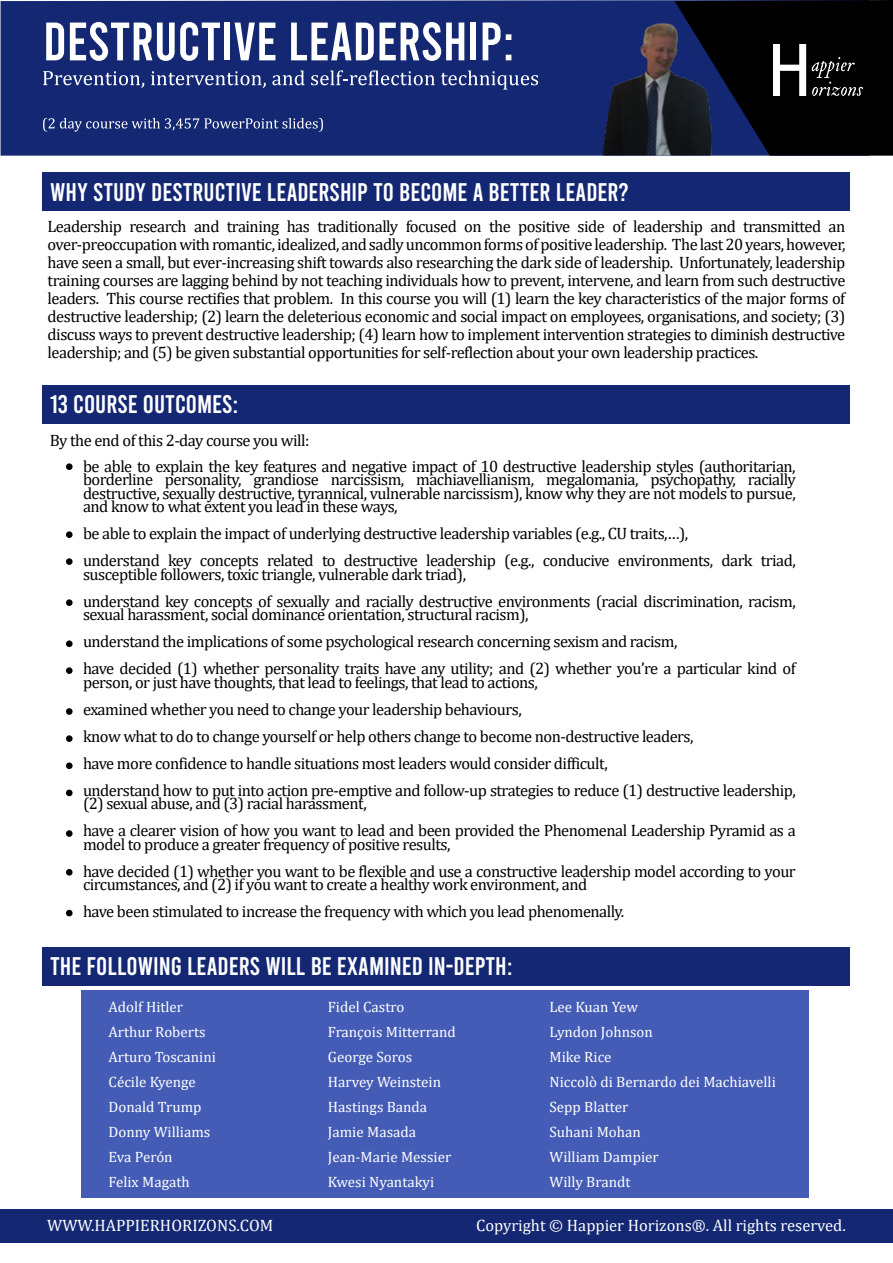
<style>
.page{position:relative;width:893px;height:1263px;background:#fff}
.page>*{position:absolute;margin:0;border:0;box-sizing:border-box;transform-origin:0 0}
.t1{font:54px "Bebas";color:#fff}
.t2{font:25.5px "Bebas";color:#fff}
.t3{font:16.5px/27px "Cambria";letter-spacing:-.03em;color:#000}
.t4{font:16.5px "Cambria";color:#fff}
.t5{font:15px/25px "Cambria";color:#fff}
</style>
<div class="page">
<div style="left:1px;top:0;width:673px;height:156px;background:#132773"></div>
<img style="left:603px;top:23px;width:71px;height:133px">
<svg style="left:674px;top:0;width:219px;height:156px"></svg>
<div style="left:43px;top:172px;width:807px;height:39px;background:#132773"></div>
<div style="left:43px;top:385px;width:807px;height:38px;background:#132773"></div>
<div style="left:43px;top:947px;width:807px;height:38px;background:#132773"></div>
<div style="left:82px;top:990px;width:727px;height:208px;background:#445cb5"></div>
<svg style="left:43px;top:118px;width:280px;height:14px"></svg>
<svg style="left:43px;top:71px;width:101px;height:17px"></svg>
<svg style="left:151px;top:71px;width:115px;height:17px"></svg>
<svg style="left:272px;top:70px;width:33px;height:15px"></svg>
<svg style="left:311px;top:70px;width:124px;height:15px"></svg>
<svg style="left:441px;top:70px;width:97px;height:20px"></svg>
<div style="left:0;top:1210px;width:893px;height:33px;background:#132773"></div>
<img style="left:774px;top:45px;width:88px;height:51px">
<div style="left:66px;top:463px;width:7px;height:7px;background:#000;border-radius:50%"></div>
<div style="left:66px;top:531px;width:7px;height:7px;background:#000;border-radius:50%"></div>
<div style="left:66px;top:558px;width:7px;height:7px;background:#000;border-radius:50%"></div>
<div style="left:66px;top:599px;width:7px;height:7px;background:#000;border-radius:50%"></div>
<div style="left:66px;top:640px;width:7px;height:7px;background:#000;border-radius:50%"></div>
<div style="left:66px;top:667px;width:7px;height:7px;background:#000;border-radius:50%"></div>
<div style="left:66px;top:708px;width:7px;height:7px;background:#000;border-radius:50%"></div>
<div style="left:66px;top:735px;width:7px;height:7px;background:#000;border-radius:50%"></div>
<div style="left:66px;top:762px;width:7px;height:7px;background:#000;border-radius:50%"></div>
<div style="left:66px;top:790px;width:7px;height:6px;background:#000;border-radius:50%"></div>
<div style="left:66px;top:830px;width:7px;height:7px;background:#000;border-radius:50%"></div>
<div style="left:66px;top:869px;width:7px;height:7px;background:#000;border-radius:50%"></div>
<div style="left:66px;top:910px;width:7px;height:6px;background:#000;border-radius:50%"></div>
<h1 class="t1" style="left:43px;top:14px;width:473px">DESTRUCTIVE LEADERSHIP:</h1>
<h2 class="t2" style="left:50px;top:179px;width:580px">WHY STUDY DESTRUCTIVE LEADERSHIP TO BECOME A BETTER LEADER?</h2>
<p class="t3" style="left:48px;top:217px;width:799px;line-height:18px;text-align:justify">Leadership research and training has traditionally focused on the positive side of leadership and transmitted an over-preoccupation with romantic, idealized, and sadly uncommon forms of positive leadership. The last 20 years, however, have seen a small, but ever-increasing shift towards also researching the dark side of leadership. Unfortunately, leadership training courses are lagging behind by not teaching individuals how to prevent, intervene, and learn from such destructive leaders. This course rectifies that problem. In this course you will (1) learn the key characteristics of the major forms of destructive leadership; (2) learn the deleterious economic and social impact on employees, organisations, and society; (3) discuss ways to prevent destructive leadership; (4) learn how to implement intervention strategies to diminish destructive leadership; and (5) be given substantial opportunities for self-reflection about your own leadership practices.</p>
<h2 class="t2" style="left:50px;top:391px;width:190px">13 COURSE OUTCOMES:</h2>
<p class="t3" style="left:83px;top:427px;width:714px;line-height:26.1px;text-indent:-33px">By the end of this 2-day course you will:<br>be able to explain the key features and negative impact of 10 destructive leadership styles (authoritarian,</p>
<p class="t3" style="left:83px;top:473px;width:714px;line-height:13.5px;text-align:justify">borderline personality, grandiose narcissism, machiavellianism, megalomania, psychopathy, racially destructive, sexually destructive, tyrannical, vulnerable narcissism), know why they are not models to pursue, and know to what extent you lead in these ways,</p>
<p class="t3" style="left:83px;top:520px;width:714px">be able to explain the impact of underlying destructive leadership variables (e.g., CU traits,…),<br>understand key concepts related to destructive leadership (e.g., conducive environments, dark triad,</p>
<p class="t3" style="left:83px;top:561px;width:714px">susceptible followers, toxic triangle, vulnerable dark triad),<br>understand key concepts of sexually and racially destructive environments (racial discrimination, racism,</p>
<p class="t3" style="left:83px;top:601px;width:714px">sexual harassment, social dominance orientation, structural racism),<br>understand the implications of some psychological research concerning sexism and racism,<br>have decided (1) whether personality traits have any utility; and (2) whether you’re a particular kind of</p>
<p class="t3" style="left:83px;top:669px;width:714px">person, or just have thoughts, that lead to feelings, that lead to actions,<br>examined whether you need to change your leadership behaviours,<br>know what to do to change yourself or help others change to become non-destructive leaders,<br>have more confidence to handle situations most leaders would consider difficult,<br>understand how to put into action pre-emptive and follow-up strategies to reduce (1) destructive leadership,</p>
<p class="t3" style="left:83px;top:790px;width:714px">(2) sexual abuse, and (3) racial harassment,<br>have a clearer vision of how you want to lead and been provided the Phenomenal Leadership Pyramid as a</p>
<p class="t3" style="left:83px;top:831px;width:714px">model to produce a greater frequency of positive results,<br>have decided (1) whether you want to be flexible and use a constructive leadership model according to your</p>
<p class="t3" style="left:83px;top:871px;width:543px">circumstances, and (2) if you want to create a healthy work environment, and<br>have been stimulated to increase the frequency with which you lead phenomenally.</p>
<h2 class="t2" style="left:50px;top:953px;width:464px">THE FOLLOWING LEADERS WILL BE EXAMINED IN-DEPTH:</h2>
<p class="t5" style="left:109px;top:994px;width:109px">Adolf Hitler<br>Arthur Roberts<br>Arturo Toscanini<br>Cécile Kyenge<br>Donald Trump<br>Donny Williams<br>Eva Perón<br>Felix Magath</p>
<p class="t5" style="left:328px;top:994px;width:129px">Fidel Castro<br>François Mitterrand<br>George Soros<br>Harvey Weinstein<br>Hastings Banda<br>Jamie Masada<br>Jean-Marie Messier<br>Kwesi Nyantakyi</p>
<p class="t5" style="left:549px;top:994px;width:228px">Lee Kuan Yew<br>Lyndon Johnson<br>Mike Rice<br>Niccolò di Bernardo dei Machiavelli<br>Sepp Blatter<br>Suhani Mohan<br>William Dampier<br>Willy Brandt</p>
<p class="t4" style="left:47px;top:1215px;width:228px">WWW.HAPPIERHORIZONS.COM</p>
<p class="t4" style="left:476px;top:1215px;width:371px">Copyright © Happier Horizons®. All rights reserved.</p>
</div>
